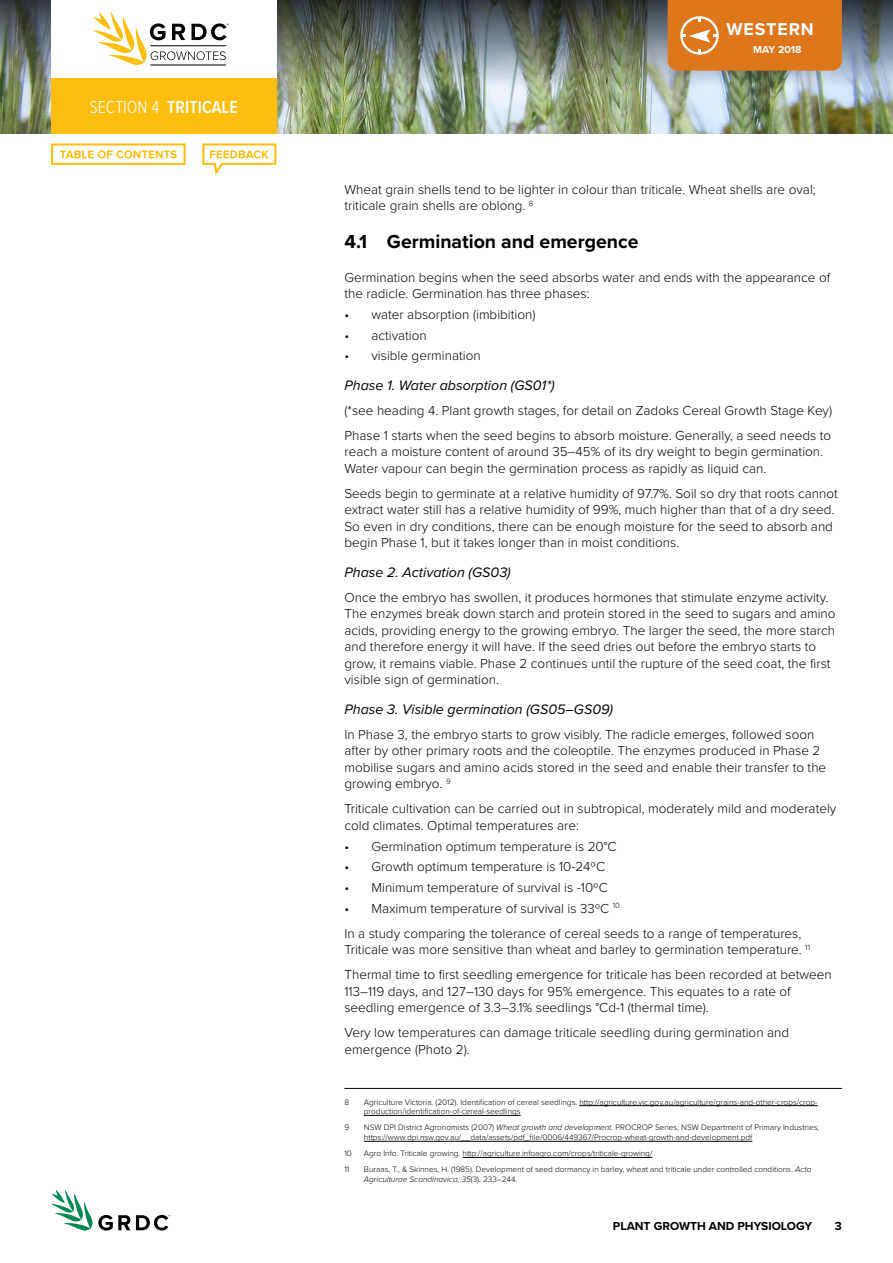
<style>
.page{position:relative;width:893px;height:1263px;background:#fff}
.page>*{position:absolute;margin:0;border:0;box-sizing:border-box;transform-origin:0 0}
.t1{font:700 19.5px "Proxima Nova";color:#000}
.t2{font:600 18px "Proxima Nova Cond";color:#fff}
.t3{font:700 17.7px "Proxima Nova";letter-spacing:.05em;color:#fff}
.t4{font:italic 14.25px "Proxima Nova";color:#000}
.t5{font:300 13.5px/16.5px "Proxima Nova";color:#000}
.t6{font:700 12px "Proxima Nova";color:#000}
.t7{font:700 10.5px "Proxima Nova";color:#fff}
.t8{font:300 8.25px/9.8px "Proxima Nova";color:#000}
.s1{font-weight:300}
.s2{font-style:italic}
</style>
<div class="page">
<img style="left:0;top:117px;width:893px;height:16px">
<img style="left:0;top:0;width:893px;height:117px">
<svg style="left:51px;top:1190px;width:119px;height:41px"></svg>
<div style="left:51px;top:0;width:225px;height:81px;background:#fff"></div>
<div style="left:51px;top:78px;width:225px;height:55px;background:#febe10"></div>
<div style="left:668px;top:0;width:174px;height:71px;background:#de761c"></div>
<hr style="left:150px;top:65px;width:76px;height:1px;background:#000">
<svg style="left:93px;top:12px;width:136px;height:53px"></svg>
<hr style="left:344px;top:1088px;width:498px;height:1px;background:#000">
<hr style="left:579px;top:1105px;width:239px;height:1px;background:#000">
<hr style="left:364px;top:1115px;width:157px;height:1px;background:#000">
<hr style="left:364px;top:1141px;width:388px;height:1px;background:#000">
<hr style="left:463px;top:1157px;width:189px;height:1px;background:#000">
<svg style="left:51px;top:143px;width:135px;height:22px"></svg>
<svg style="left:202px;top:143px;width:74px;height:32px"></svg>
<h2 class="t2" style="left:90px;top:94px;width:95px"><span class="s1">SECTION 4</span> TRITICALE</h2>
<h3 class="t3" style="left:726px;top:19px;width:89px">WESTERN</h3>
<p class="t7" style="left:753px;top:41px;width:50px">May 2018</p>
<p class="t5" style="left:344px;top:180px;width:473px">Wheat grain shells tend to be lighter in colour than triticale. Wheat shells are oval; triticale grain shells are oblong. <sup>8</sup></p>
<h1 class="t1" style="left:344px;top:227px;width:296px">4.1 Germination and emergence</h1>
<p class="t5" style="left:344px;top:268px;width:487px">Germination begins when the seed absorbs water and ends with the appearance of the radicle. Germination has three phases:</p>
<p class="t5" style="left:344px;top:305px;width:193px">• water absorption (imbibition)</p>
<p class="t5" style="left:344px;top:326px;width:84px">• activation</p>
<p class="t5" style="left:344px;top:347px;width:138px">• visible germination</p>
<p class="t4" style="left:344px;top:374px;width:212px">Phase 1. Water absorption (GS01*)</p>
<p class="t5" style="left:344px;top:397px;width:489px;line-height:25px">(*see heading 4. Plant growth stages, for detail on Zadoks Cereal Growth Stage Key)<br>Phase 1 starts when the seed begins to absorb moisture. Generally, a seed needs to</p>
<p class="t5" style="left:344px;top:443px;width:480px">reach a moisture content of around 35–45% of its dry weight to begin germination.<br>Water vapour can begin the germination process as rapidly as liquid can.</p>
<p class="t5" style="left:344px;top:484px;width:495px">Seeds begin to germinate at a relative humidity of 97.7%. Soil so dry that roots cannot extract water still has a relative humidity of 99%, much higher than that of a dry seed.<br>So even in dry conditions, there can be enough moisture for the seed to absorb and begin Phase 1, but it takes longer than in moist conditions.</p>
<p class="t4" style="left:344px;top:561px;width:168px">Phase 2. Activation (GS03)</p>
<p class="t5" style="left:344px;top:588px;width:493px">Once the embryo has swollen, it produces hormones that stimulate enzyme activity.<br>The enzymes break down starch and protein stored in the seed to sugars and amino acids, providing energy to the growing embryo. The larger the seed, the more starch and therefore energy it will have. If the seed dries out before the embryo starts to grow, it remains viable. Phase 2 continues until the rupture of the seed coat, the first visible sign of germination.</p>
<p class="t4" style="left:344px;top:698px;width:270px">Phase 3. Visible germination (GS05–GS09)</p>
<p class="t5" style="left:344px;top:725px;width:483px">In Phase 3, the embryo starts to grow visibly. The radicle emerges, followed soon after by other primary roots and the coleoptile. The enzymes produced in Phase 2 mobilise sugars and amino acids stored in the seed and enable their transfer to the growing embryo. <sup>9</sup></p>
<p class="t5" style="left:344px;top:800px;width:493px">Triticale cultivation can be carried out in subtropical, moderately mild and moderately cold climates. Optimal temperatures are:</p>
<p class="t5" style="left:344px;top:837px;width:274px">• Germination optimum temperature is 20°C</p>
<p class="t5" style="left:344px;top:858px;width:262px">• Growth optimum temperature is 10-24ºC</p>
<p class="t5" style="left:344px;top:879px;width:265px">• Minimum temperature of survival is -10ºC</p>
<p class="t5" style="left:344px;top:895px;width:458px;line-height:25px">• Maximum temperature of survival is 33ºC <sup>10<br></sup>In a study comparing the tolerance of cereal seeds to a range of temperatures,</p>
<p class="t5" style="left:344px;top:937px;width:489px;line-height:25px">Triticale was more sensitive than wheat and barley to germination temperature. <sup>11<br></sup>Thermal time to first seedling emergence for triticale has been recorded at between</p>
<p class="t5" style="left:344px;top:982px;width:448px">113–119 days, and 127–130 days for 95% emergence. This equates to a rate of seedling emergence of 3.3–3.1% seedlings °Cd-1 (thermal time).</p>
<p class="t5" style="left:344px;top:1024px;width:446px">Very low temperatures can damage triticale seedling during germination and emergence (Photo 2).</p>
<p class="t8" style="left:344px;top:1096px;width:6px">8</p>
<p class="t8" style="left:364px;top:1096px;width:455px">Agriculture Victoria. (2012). Identification of cereal seedlings. http://agriculture.vic.gov.au/agriculture/grains-and-other-crops/crop&shy;production/identification-of-cereal-seedlings</p>
<p class="t8" style="left:344px;top:1122px;width:6px">9</p>
<p class="t8" style="left:364px;top:1122px;width:457px">NSW DPI District Agronomists (2007) <span class="s2">Wheat growth and development.</span> PROCROP Series, NSW Department of Primary Industries, https://www.dpi.nsw.gov.au/__data/assets/pdf_file/0006/449367/Procrop-wheat-growth-and-development.pdf</p>
<p class="t8" style="left:344px;top:1148px;width:9px">10</p>
<p class="t8" style="left:364px;top:1148px;width:290px">Agro Info. Triticale growing. http://agriculture.infoagro.com/crops/triticale-growing/</p>
<p class="t8" style="left:344px;top:1164px;width:7px">11</p>
<p class="t8" style="left:364px;top:1164px;width:449px">Buraas, T., &amp; Skinnes, H. (1985). Development of seed dormancy in barley, wheat and triticale under controlled conditions. <span class="s2">Acta<br>Agriculturae Scandinavica</span>, <span class="s2">35</span>(3), 233–244.</p>
<p class="t6" style="left:613px;top:1217px;width:201px">plant growth and physiology</p>
<p class="t6" style="left:835px;top:1217px;width:9px">3</p>
</div>
